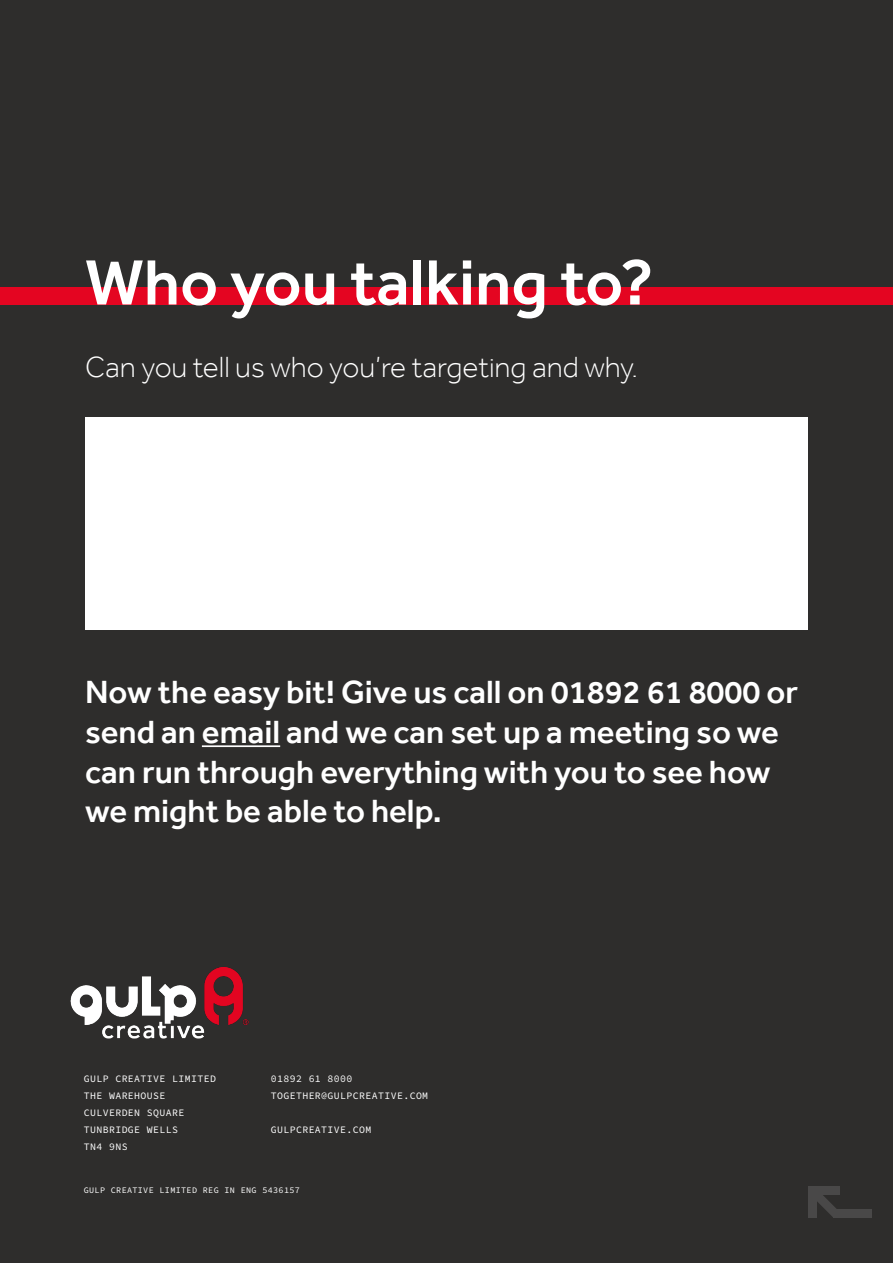
<style>
.page{position:relative;width:893px;height:1263px;background:#2e2d2c}
.page>*{position:absolute;margin:0;border:0;box-sizing:border-box;transform-origin:0 0}
.t1{font:500 66px "Effra";color:#fff}
.t2{font:500 33px/39.6px "Effra";color:#fff}
.t3{font:300 30px "Effra";color:#fff}
.t4{font:9.9px/17px "Source Code Variable";letter-spacing:.04em;color:#fff}
.t5{font:8.4px "Source Code Variable";letter-spacing:.04em;color:#fff}
</style>
<div class="page">
<div style="left:0;top:287px;width:893px;height:17px;background:#e40521"></div>
<hr style="left:202px;top:745px;width:78px;height:2px;background:#fff">
<div style="left:85px;top:417px;width:723px;height:212px;background:#fff"></div>
<img style="left:70px;top:967px;width:179px;height:72px">
<div style="left:833px;top:1209px;width:39px;height:8px;background:#494848"></div>
<svg style="left:816px;top:1195px;width:20px;height:22px"></svg>
<div style="left:808px;top:1186px;width:8px;height:31px;background:#494848"></div>
<div style="left:808px;top:1186px;width:31px;height:9px;background:#494848"></div>
<h1 class="t1" style="left:85px;top:243px;width:570px">Who you talking to?</h1>
<p class="t3" style="left:85px;top:349px;width:554px">Can you tell us who you’re targeting and why.</p>
<p class="t2" style="left:85px;top:672px;width:715px">Now the easy bit! Give us call on 01892 61 8000 or send an email and we can set up a meeting so we can run through everything with you to see how we might be able to help.</p>
<p class="t4" style="left:84px;top:1070px;width:134px">GULP CREATIVE LIMITED<br>THE WAREHOUSE<br>CULVERDEN SQUARE<br>TUNBRIDGE WELLS<br>TN4 9NS</p>
<p class="t4" style="left:271px;top:1070px;width:159px">01892 61 8000<br>TOGETHER@GULPCREATIVE.COM</p>
<p class="t4" style="left:271px;top:1121px;width:102px">GULPCREATIVE.COM</p>
<p class="t5" style="left:84px;top:1184px;width:218px">GULP CREATIVE LIMITED REG IN ENG 5436157</p>
</div>
